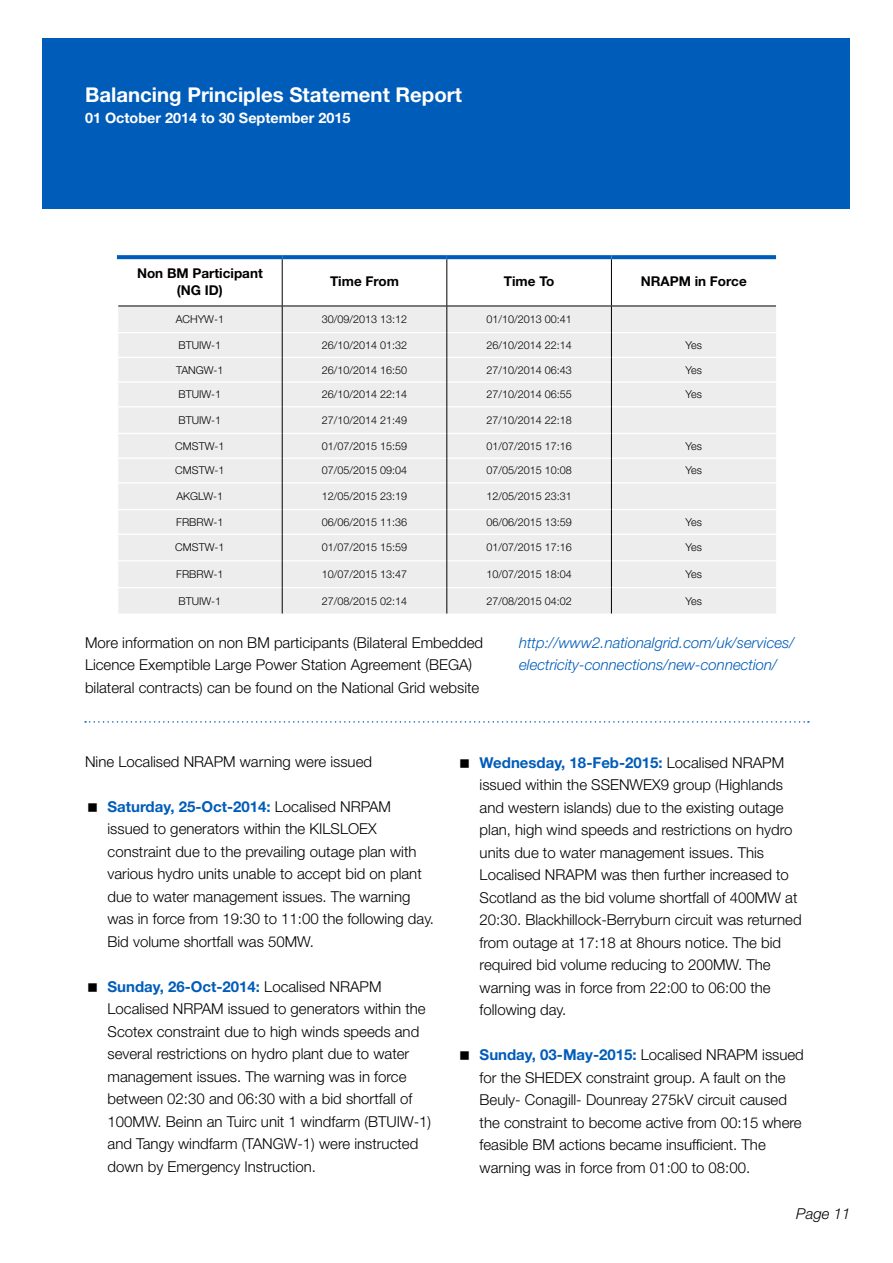
<style>
.page{position:relative;width:893px;height:1263px;background:#fff}
.page>*{position:absolute;margin:0;border:0;box-sizing:border-box;transform-origin:0 0}
.t1{font:700 20.4px "Helvetica Neue LT Std";color:#fff}
.t2{font:300 15px/22.5px "Helvetica Neue LT Std";color:#000}
.t3{font:italic 300 15px/22.5px "Helvetica Neue LT Std";color:#005cb9}
.t4{font:italic 300 15px "Helvetica Neue LT Std";color:#000}
.t5{font:700 14.4px "Helvetica Neue LT Std";color:#fff}
.t6{font:700 13.5px/16.2px "Helvetica Neue LT Std";color:#000;text-align:center}
.t7{font:300 10.8px "Helvetica Neue LT Std";color:#000}
.s1{font-weight:700;color:#005cb9}
</style>
<div class="page">
<div style="left:43px;top:38px;width:807px;height:170px;background:#005cb9"></div>
<svg style="left:117px;top:255px;width:165px;height:2px"></svg>
<svg style="left:282px;top:255px;width:165px;height:2px"></svg>
<svg style="left:447px;top:255px;width:164px;height:2px"></svg>
<svg style="left:611px;top:255px;width:165px;height:2px"></svg>
<svg style="left:117px;top:257px;width:659px;height:356px"></svg>
<svg style="left:85px;top:721px;width:724px;height:2px"></svg>
<h1 class="t1" style="left:85px;top:82px;width:378px">Balancing Principles Statement Report</h1>
<p class="t5" style="left:85px;top:109px;width:267px">01 October 2014 to 30 September 2015</p>
<p class="t6" style="left:137px;top:265px;width:127px">Non BM Participant (NG ID)</p>
<p class="t6" style="left:330px;top:273px;width:70px">Time From</p>
<p class="t6" style="left:504px;top:273px;width:52px">Time To</p>
<p class="t6" style="left:641px;top:273px;width:108px">NRAPM in Force</p>
<p class="t7" style="left:176px;top:313px;width:50px">ACHYW-1</p>
<p class="t7" style="left:322px;top:313px;width:87px">30/09/2013 13:12</p>
<p class="t7" style="left:486px;top:313px;width:87px">01/10/2013 00:41</p>
<p class="t7" style="left:178px;top:338px;width:44px">BTUIW-1</p>
<p class="t7" style="left:322px;top:338px;width:87px">26/10/2014 01:32</p>
<p class="t7" style="left:486px;top:338px;width:87px">26/10/2014 22:14</p>
<p class="t7" style="left:685px;top:338px;width:18px">Yes</p>
<p class="t7" style="left:176px;top:363px;width:49px">TANGW-1</p>
<p class="t7" style="left:322px;top:363px;width:87px">26/10/2014 16:50</p>
<p class="t7" style="left:486px;top:363px;width:87px">27/10/2014 06:43</p>
<p class="t7" style="left:685px;top:363px;width:18px">Yes</p>
<p class="t7" style="left:178px;top:388px;width:44px">BTUIW-1</p>
<p class="t7" style="left:322px;top:388px;width:87px">26/10/2014 22:14</p>
<p class="t7" style="left:486px;top:388px;width:87px">27/10/2014 06:55</p>
<p class="t7" style="left:685px;top:388px;width:18px">Yes</p>
<p class="t7" style="left:178px;top:413px;width:44px">BTUIW-1</p>
<p class="t7" style="left:322px;top:413px;width:87px">27/10/2014 21:49</p>
<p class="t7" style="left:486px;top:413px;width:87px">27/10/2014 22:18</p>
<p class="t7" style="left:175px;top:439px;width:51px">CMSTW-1</p>
<p class="t7" style="left:322px;top:439px;width:87px">01/07/2015 15:59</p>
<p class="t7" style="left:486px;top:439px;width:87px">01/07/2015 17:16</p>
<p class="t7" style="left:685px;top:439px;width:18px">Yes</p>
<p class="t7" style="left:175px;top:464px;width:51px">CMSTW-1</p>
<p class="t7" style="left:322px;top:464px;width:87px">07/05/2015 09:04</p>
<p class="t7" style="left:486px;top:464px;width:87px">07/05/2015 10:08</p>
<p class="t7" style="left:685px;top:464px;width:18px">Yes</p>
<p class="t7" style="left:176px;top:490px;width:48px">AKGLW-1</p>
<p class="t7" style="left:322px;top:490px;width:87px">12/05/2015 23:19</p>
<p class="t7" style="left:486px;top:490px;width:87px">12/05/2015 23:31</p>
<p class="t7" style="left:176px;top:515px;width:49px">FRBRW-1</p>
<p class="t7" style="left:322px;top:515px;width:87px">06/06/2015 11:36</p>
<p class="t7" style="left:486px;top:515px;width:87px">06/06/2015 13:59</p>
<p class="t7" style="left:685px;top:515px;width:18px">Yes</p>
<p class="t7" style="left:175px;top:541px;width:51px">CMSTW-1</p>
<p class="t7" style="left:322px;top:541px;width:87px">01/07/2015 15:59</p>
<p class="t7" style="left:486px;top:541px;width:87px">01/07/2015 17:16</p>
<p class="t7" style="left:685px;top:541px;width:18px">Yes</p>
<p class="t7" style="left:176px;top:568px;width:49px">FRBRW-1</p>
<p class="t7" style="left:322px;top:568px;width:87px">10/07/2015 13:47</p>
<p class="t7" style="left:486px;top:568px;width:87px">10/07/2015 18:04</p>
<p class="t7" style="left:685px;top:568px;width:18px">Yes</p>
<p class="t7" style="left:178px;top:594px;width:44px">BTUIW-1</p>
<p class="t7" style="left:322px;top:594px;width:87px">27/08/2015 02:14</p>
<p class="t7" style="left:486px;top:594px;width:87px">27/08/2015 04:02</p>
<p class="t7" style="left:685px;top:594px;width:18px">Yes</p>
<p class="t2" style="left:85px;top:631px;width:400px">More information on non BM participants (Bilateral Embedded<br>Licence Exemptible Large Power Station Agreement (BEGA) bilateral contracts) can be found on the National Grid website</p>
<p class="t3" style="left:519px;top:631px;width:277px">http://www2.nationalgrid.com/uk/services/ electricity-connections/new-connection/</p>
<p class="t2" style="left:85px;top:750px;width:289px">Nine Localised NRAPM warning were issued</p>
<p class="t2" style="left:108px;top:795px;width:328px"><span class="s1">Saturday, 25-Oct-2014:</span> Localised NRPAM issued to generators within the KILSLOEX constraint due to the prevailing outage plan with various hydro units unable to accept bid on plant due to water management issues. The warning was in force from 19:30 to 11:00 the following day.<br>Bid volume shortfall was 50MW.</p>
<p class="t2" style="left:108px;top:975px;width:325px"><span class="s1">Sunday, 26-Oct-2014:</span> Localised NRAPM Localised NRPAM issued to generators within the Scotex constraint due to high winds speeds and several restrictions on hydro plant due to water management issues. The warning was in force between 02:30 and 06:30 with a bid shortfall of 100MW. Beinn an Tuirc unit 1 windfarm (BTUIW-1) and Tangy windfarm (TANGW-1) were instructed down by Emergency Instruction.</p>
<p class="t2" style="left:480px;top:751px;width:324px"><span class="s1">Wednesday, 18-Feb-2015:</span> Localised NRAPM issued within the SSENWEX9 group (Highlands and western islands) due to the existing outage plan, high wind speeds and restrictions on hydro units due to water management issues. This Localised NRAPM was then further increased to Scotland as the bid volume shortfall of 400MW at 20:30. Blackhillock-Berryburn circuit was returned from outage at 17:18 at 8hours notice. The bid required bid volume reducing to 200MW. The warning was in force from 22:00 to 06:00 the following day.</p>
<p class="t2" style="left:480px;top:1043px;width:326px"><span class="s1">Sunday, 03-May-2015:</span> Localised NRAPM issued for the SHEDEX constraint group. A fault on the Beuly- Conagill- Dounreay 275kV circuit caused the constraint to become active from 00:15 where feasible BM actions became insufficient. The warning was in force from 01:00 to 08:00.</p>
<p class="t4" style="left:796px;top:1205px;width:56px">Page 11</p>
</div>
